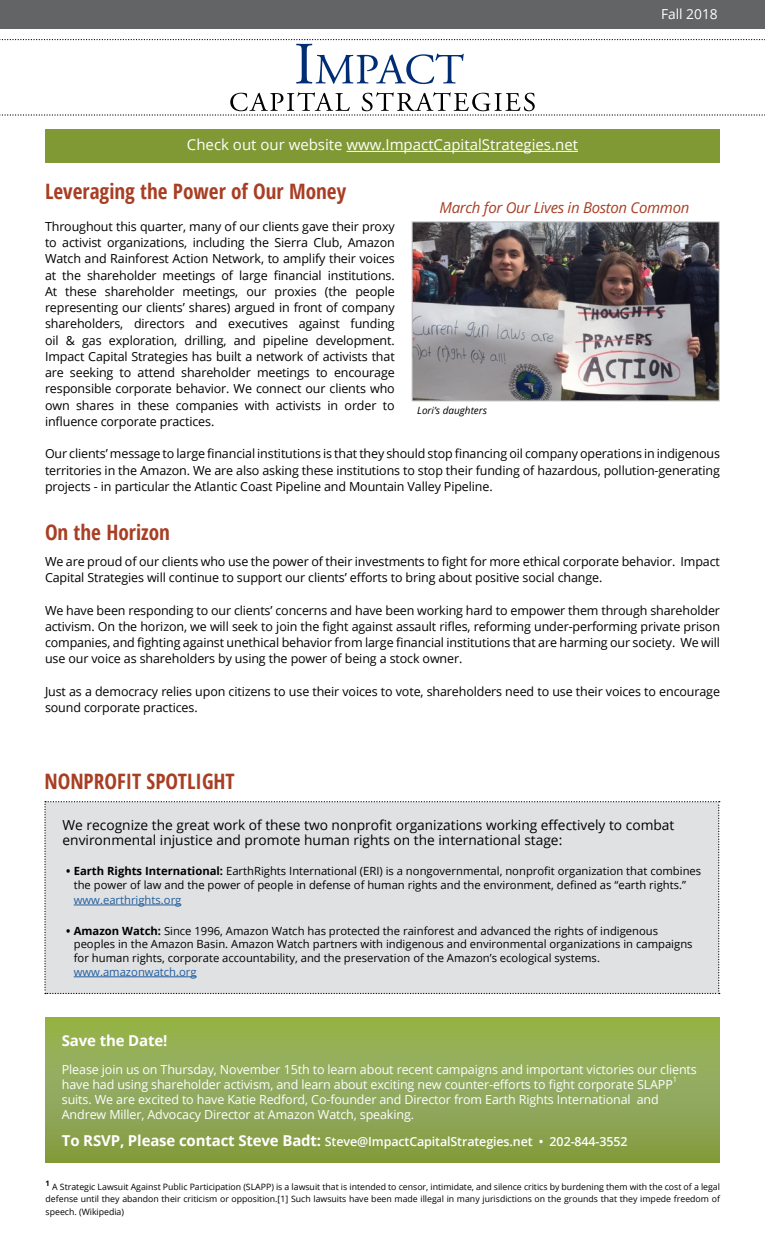
<style>
.page{position:relative;width:765px;height:1260px;background:#fff}
.page>*{position:absolute;margin:0;border:0;box-sizing:border-box;transform-origin:0 0}
.t1{font:700 21.25px "Open Sans Condensed";color:#a83f24}
.t2{font:15px "Open Sans";color:#fff}
.t3{font:italic 15px "Open Sans";letter-spacing:-.02em;color:#a83f24}
.t4{font:700 15px "Open Sans";letter-spacing:-.01em;color:#fff}
.t5{font:13.75px/15px "Open Sans";color:#000}
.t6{font:13.75px "Open Sans";color:#fff}
.t7{font:12.5px/16.2px "Open Sans";letter-spacing:-.01em;color:#000;text-align:justify}
.t8{font:12.5px/15px "Open Sans";letter-spacing:-.01em;color:#fff}
.t9{font:600 12.5px "Open Sans";letter-spacing:-.01em;color:#fff}
.t10{font:11.25px/13.8px "Open Sans";color:#000}
.t11{font:11.25px "Open Sans";color:#215e9e}
.t12{font:italic 10px "Open Sans";color:#000}
.t13{font:8.75px/12.5px "Open Sans";color:#000;text-align:justify}
.t14{font:7.5px "Open Sans";color:#fff}
.s1{font-weight:700}
.s2{color:#215e9e}
.s3{font-weight:700;font-size:15px}
</style>
<div class="page">
<svg style="left:45px;top:1018px;width:674px;height:145px;background:#8fa953"></svg>
<div style="left:45px;top:129px;width:675px;height:34px;background:#819934"></div>
<hr style="left:347px;top:151px;width:231px;height:1px;background:#fff">
<div style="left:44px;top:801px;width:676px;height:193px;background:#e0e1e2"></div>
<div style="left:0;top:0;width:765px;height:29px;background:#636466"></div>
<svg style="left:0;top:39px;width:765px;height:45px"></svg>
<svg style="left:0;top:92px;width:765px;height:24px"></svg>
<img style="left:411px;top:221px;width:309px;height:181px">
<h1 class="t6" style="left:661px;top:5px;width:58px">Fall 2018</h1>
<p class="t2" style="left:187px;top:135px;width:393px">Check out our website www.ImpactCapitalStrategies.net</p>
<h2 class="t1" style="left:45px;top:176px;width:303px">Leveraging the Power of Our Money</h2>
<h3 class="t3" style="left:439px;top:197px;width:252px">March for Our Lives in Boston Common</h3>
<p class="t7" style="left:45px;top:218px;width:351px">Throughout this quarter, many of our clients gave their proxy to activist organizations, including the Sierra Club, Amazon Watch and Rainforest Action Network, to amplify their voices at the shareholder meetings of large financial institutions.<br>At these shareholder meetings, our proxies (the people representing our clients’ shares) argued in front of company shareholders, directors and executives against funding oil &amp; gas exploration, drilling, and pipeline development.<br>Impact Capital Strategies has built a network of activists that are seeking to attend shareholder meetings to encourage responsible corporate behavior. We connect our clients who own shares in these companies with activists in order to influence corporate practices.</p>
<p class="t12" style="left:417px;top:403px;width:71px">Lori’s daughters</p>
<p class="t7" style="left:45px;top:445px;width:677px">Our clients’ message to large financial institutions is that they should stop financing oil company operations in indigenous territories in the Amazon. We are also asking these institutions to stop their funding of hazardous, pollution-generating projects - in particular the Atlantic Coast Pipeline and Mountain Valley Pipeline.</p>
<h2 class="t1" style="left:45px;top:517px;width:127px">On the Horizon</h2>
<p class="t7" style="left:45px;top:553px;width:677px">We are proud of our clients who use the power of their investments to fight for more ethical corporate behavior. Impact<br>Capital Strategies will continue to support our clients’ efforts to bring about positive social change.</p>
<p class="t7" style="left:45px;top:602px;width:677px">We have been responding to our clients’ concerns and have been working hard to empower them through shareholder activism. On the horizon, we will seek to join the fight against assault rifles, reforming under-performing private prison companies, and fighting against unethical behavior from large financial institutions that are harming our society. We will use our voice as shareholders by using the power of being a stock owner.</p>
<p class="t7" style="left:45px;top:683px;width:677px">Just as a democracy relies upon citizens to use their voices to vote, shareholders need to use their voices to encourage sound corporate practices.</p>
<h2 class="t1" style="left:44px;top:766px;width:192px">NONPROFIT SPOTLIGHT</h2>
<p class="t5" style="left:63px;top:817px;width:613px">We recognize the great work of these two nonprofit organizations working effectively to combat environmental injustice and promote human rights on the international stage:</p>
<p class="t10" style="left:74px;top:864px;width:629px;text-indent:-8px"><span class="s1">• Earth Rights International:</span> EarthRights International (ERI) is a nongovernmental, nonprofit organization that combines the power of law and the power of people in defense of human rights and the environment, defined as “earth rights.”</p>
<p class="t11" style="left:74px;top:892px;width:109px">www.earthrights.org</p>
<p class="t10" style="left:74px;top:923px;width:620px;text-indent:-8px"><span class="s1">• Amazon Watch:</span> Since 1996, Amazon Watch has protected the rainforest and advanced the rights of indigenous peoples in the Amazon Basin. Amazon Watch partners with indigenous and environmental organizations in campaigns for human rights, corporate accountability, and the preservation of the Amazon’s ecological systems. <span class="s2">www.amazonwatch.org</span></p>
<h2 class="t4" style="left:62px;top:1030px;width:107px">Save the Date!</h2>
<p class="t8" style="left:62px;top:1061px;width:637px">Please join us on Thursday, November 15th to learn about recent campaigns and important victories our clients have had using shareholder activism, and learn about exciting new counter-efforts to fight corporate SLAPP</p>
<p class="t14" style="left:673px;top:1074px;width:6px">1</p>
<p class="t8" style="left:62px;top:1091px;width:598px">suits. We are excited to have Katie Redford, Co-founder and Director from Earth Rights International and<br>Andrew Miller, Advocacy Director at Amazon Watch, speaking.</p>
<h3 class="t9" style="left:62px;top:1133px;width:567px"><span class="s3">To RSVP, Please contact Steve Badt:</span> Steve@ImpactCapitalStrategies.net • 202-844-3552</h3>
<p class="t13" style="left:46px;top:1180px;width:676px"><sup>1</sup> A Strategic Lawsuit Against Public Participation (SLAPP) is a lawsuit that is intended to censor, intimidate, and silence critics by burdening them with the cost of a legal defense until they abandon their criticism or opposition.[1] Such lawsuits have been made illegal in many jurisdictions on the grounds that they impede freedom of speech. (Wikipedia)</p>
</div>
